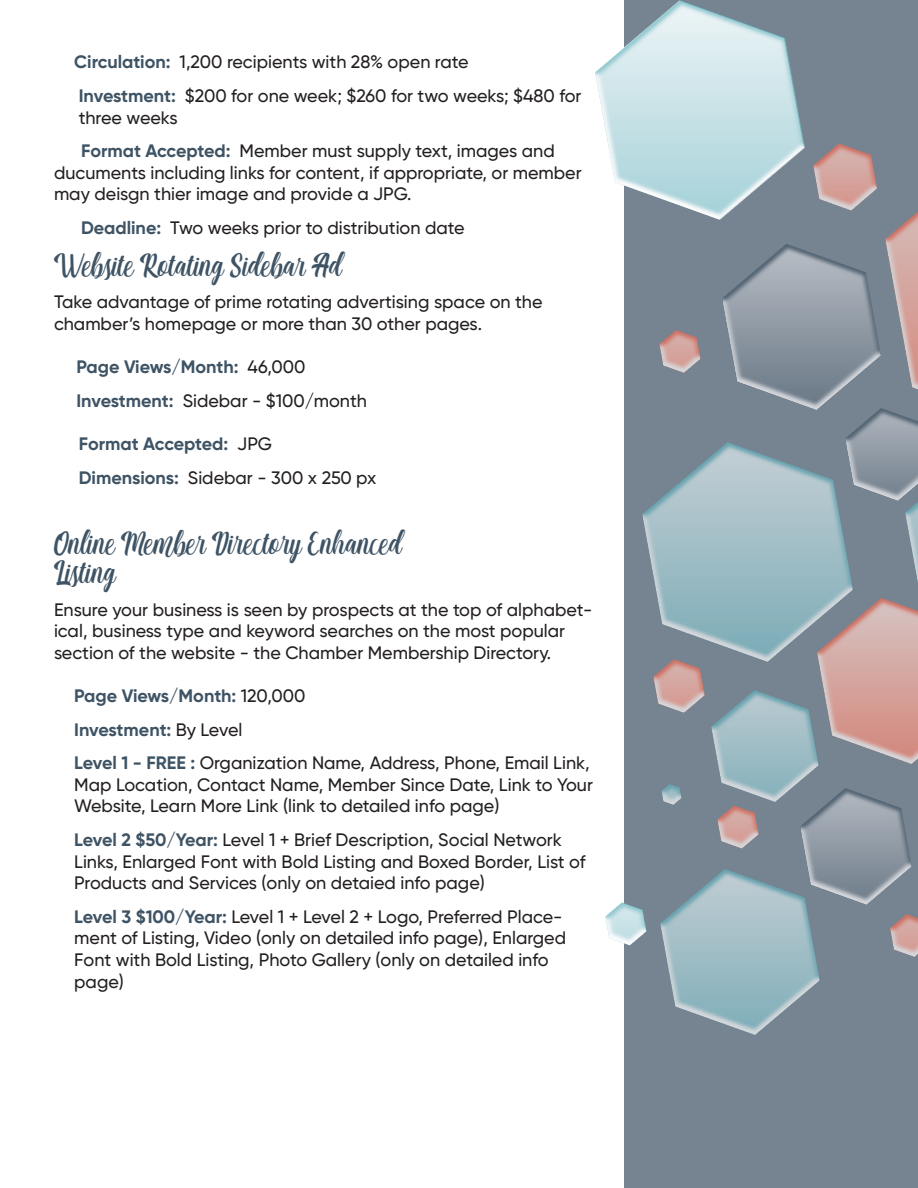
<style>
.page{position:relative;width:918px;height:1188px;background:#fff}
.page>*{position:absolute;margin:0;border:0;box-sizing:border-box;transform-origin:0 0}
.t1{font:24px/28.8px "Matilda";color:#3e5364}
.t2{font:500 18px/21.6px "Gilroy";color:#231f20}
.t3{font:700 18px/33.6px "Gilroy";color:#3e5364}
.s1{font-weight:700;color:#3e5364}
.s2{font-weight:500;color:#231f20}
</style>
<div class="page">
<div style="left:624px;top:0;width:294px;height:1188px;background:#768390"></div>
<img style="left:859px;top:150px;width:18px;height:40px">
<img style="left:659px;top:337px;width:9px;height:30px">
<img style="left:661px;top:716px;width:102px;height:99px">
<img style="left:668px;top:190px;width:250px;height:200px">
<img style="left:906px;top:417px;width:12px;height:127px">
<img style="left:606px;top:815px;width:214px;height:220px">
<img style="left:763px;top:544px;width:155px;height:190px">
<img style="left:747px;top:734px;width:171px;height:225px">
<img style="left:595px;top:0;width:264px;height:274px">
<img style="left:642px;top:388px;width:264px;height:328px">
<p class="t2" style="left:74px;top:45px;width:509px;line-height:33.6px"><span class="s1">Circulation:</span> 1,200 recipients with 28% open rate<br><span class="s1">Investment:</span> $200 for one week; $260 for two weeks; $480 for</p>
<p class="t2" style="left:79px;top:100px;width:478px;line-height:33.6px">three weeks<br><span class="s1">Format Accepted:</span> Member must supply text, images and</p>
<p class="t2" style="left:54px;top:162px;width:529px">ducuments including links for content, if appropriate, or member may deisgn thier image and provide a JPG.</p>
<p class="t2" style="left:81px;top:217px;width:385px"><span class="s1">Deadline:</span> Two weeks prior to distribution date</p>
<h1 class="t1" style="left:54px;top:252px;width:290px">Website Rotating Sidebar Ad</h1>
<p class="t2" style="left:54px;top:291px;width:490px">Take advantage of prime rotating advertising space on the chamber’s homepage or more than 30 other pages.</p>
<p class="t3" style="left:76px;top:350px;width:292px">Page Views/Month: <span class="s2">46,000<br></span>Investment: <span class="s2">Sidebar - $100/month</span></p>
<p class="t3" style="left:79px;top:427px;width:299px">Format Accepted: <span class="s2">JPG<br></span>Dimensions: <span class="s2">Sidebar - 300 x 250 px</span></p>
<h1 class="t1" style="left:54px;top:531px;width:350px">Online Member Directory Enhanced<br>Listing</h1>
<p class="t2" style="left:54px;top:598px;width:540px">Ensure your business is seen by prospects at the top of alphabet&shy;ical, business type and keyword searches on the most popular section of the website - the Chamber Membership Directory.</p>
<p class="t2" style="left:74px;top:679px;width:517px;line-height:33.6px"><span class="s1">Page Views/Month:</span> 120,000<br><span class="s1">Investment:</span> By Level<br><span class="s1">Level 1 - FREE :</span> Organization Name, Address, Phone, Email Link,</p>
<p class="t2" style="left:74px;top:774px;width:520px">Map Location, Contact Name, Member Since Date, Link to Your<br>Website, Learn More Link (link to detailed info page)</p>
<p class="t2" style="left:74px;top:829px;width:513px"><span class="s1">Level 2 $50/Year:</span> Level 1 + Brief Description, Social Network<br>Links, Enlarged Font with Bold Listing and Boxed Border, List of<br>Products and Services (only on detaied info page)</p>
<p class="t2" style="left:74px;top:906px;width:493px"><span class="s1">Level 3 $100/Year:</span> Level 1 + Level 2 + Logo, Preferred Place&shy;ment of Listing, Video (only on detailed info page), Enlarged Font with Bold Listing, Photo Gallery (only on detailed info page)</p>
</div>
